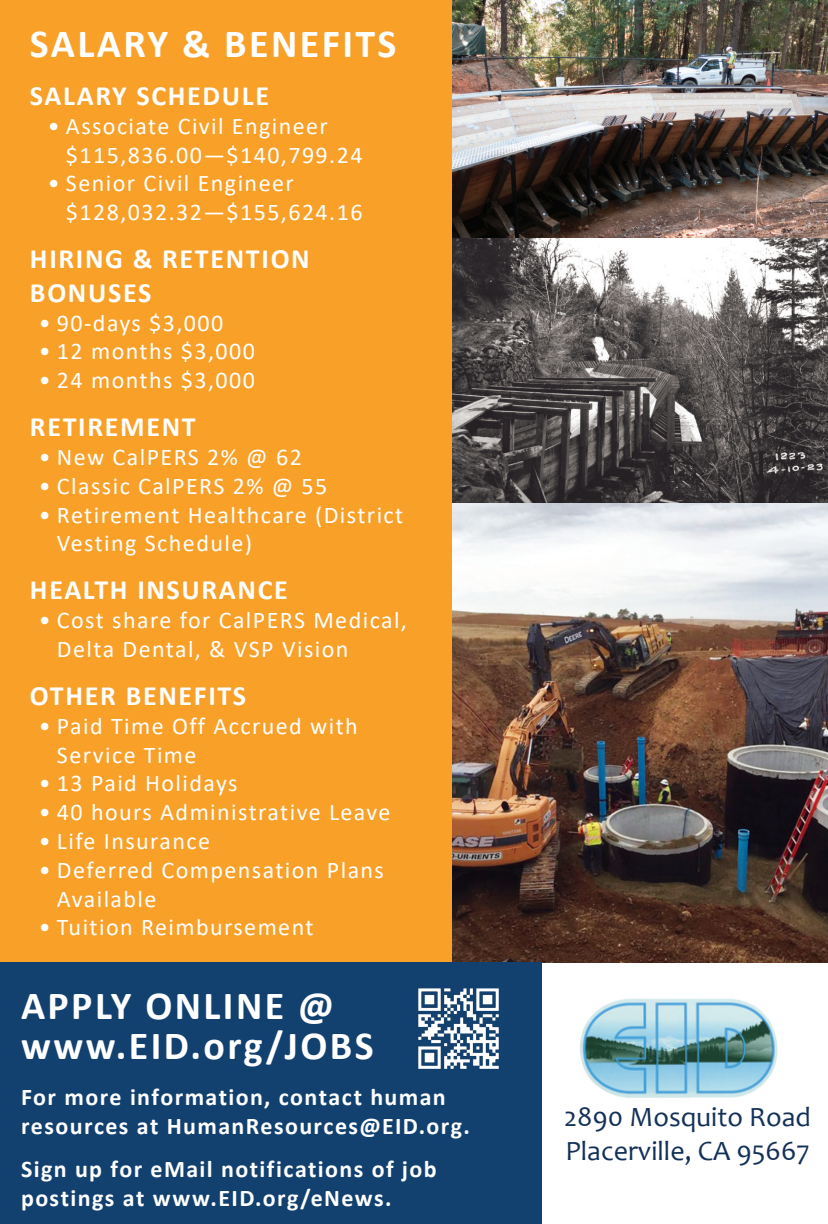
<style>
.page{position:relative;width:828px;height:1224px;background:#fff}
.page>*{position:absolute;margin:0;border:0;box-sizing:border-box;transform-origin:0 0}
.t1{font:700 40px "Calibri";letter-spacing:.06em;color:#fff}
.t2{font:700 28px/33.6px "Calibri";letter-spacing:.06em;color:#fff}
.t3{font:28px "Candara";color:#133158}
.t4{font:24px/28.8px "Calibri";letter-spacing:.06em;color:#fff}
.t5{font:700 24px/28.8px "Calibri";letter-spacing:.06em;color:#fff}
</style>
<div class="page">
<div style="left:0;top:0;width:452px;height:1004px;background:#f9a029"></div>
<img style="left:580px;top:998px;width:198px;height:100px">
<img style="left:452px;top:0;width:376px;height:962px">
<div style="left:0;top:962px;width:541px;height:262px;background:#124170"></div>
<img style="left:418px;top:988px;width:81px;height:81px">
<p class="t1" style="left:30px;top:15px;width:368px">SALARY &amp; BENEFITS</p>
<p class="t2" style="left:30px;top:79px;width:241px">SALARY SCHEDULE</p>
<p class="t4" style="left:66px;top:111px;width:298px;text-indent:-18px">• Associate Civil Engineer $115,836.00—$140,799.24</p>
<p class="t4" style="left:66px;top:168px;width:298px;text-indent:-18px">• Senior Civil Engineer $128,032.32—$155,624.16</p>
<p class="t2" style="left:30px;top:242px;width:281px">HIRING &amp; RETENTION<br>BONUSES</p>
<p class="t4" style="left:39px;top:308px;width:186px">• 90-days $3,000</p>
<p class="t4" style="left:39px;top:336px;width:217px">• 12 months $3,000</p>
<p class="t4" style="left:39px;top:365px;width:217px">• 24 months $3,000</p>
<p class="t2" style="left:30px;top:410px;width:167px">RETIREMENT</p>
<p class="t4" style="left:39px;top:442px;width:264px">• New CalPERS 2% @ 62</p>
<p class="t4" style="left:39px;top:471px;width:290px">• Classic CalPERS 2% @ 55</p>
<p class="t4" style="left:57px;top:500px;width:348px;text-indent:-18px">• Retirement Healthcare (District<br>Vesting Schedule)</p>
<p class="t2" style="left:30px;top:573px;width:259px">HEALTH INSURANCE</p>
<p class="t4" style="left:57px;top:605px;width:351px;text-indent:-18px">• Cost share for CalPERS Medical,<br>Delta Dental, &amp; VSP Vision</p>
<p class="t2" style="left:30px;top:679px;width:218px">OTHER BENEFITS</p>
<p class="t4" style="left:57px;top:711px;width:302px;text-indent:-18px">• Paid Time Off Accrued with<br>Service Time</p>
<p class="t4" style="left:39px;top:768px;width:200px">• 13 Paid Holidays</p>
<p class="t4" style="left:39px;top:797px;width:353px">• 40 hours Administrative Leave</p>
<p class="t4" style="left:39px;top:826px;width:173px">• Life Insurance</p>
<p class="t4" style="left:57px;top:855px;width:329px;text-indent:-18px">• Deferred Compensation Plans<br>Available</p>
<p class="t4" style="left:39px;top:912px;width:276px">• Tuition Reimbursement</p>
<p class="t1" style="left:21px;top:978px;width:315px">APPLY ONLINE @</p>
<p class="t1" style="left:21px;top:1018px;width:354px">www.EID.org/JOBS</p>
<p class="t5" style="left:21px;top:1082px;width:450px">For more information, contact human resources at HumanResources@EID.org.</p>
<p class="t5" style="left:21px;top:1154px;width:417px">Sign up for eMail notifications of job postings at www.EID.org/eNews.</p>
<p class="t3" style="left:564px;top:1100px;width:248px">2890 Mosquito Road</p>
<p class="t3" style="left:565px;top:1133px;width:246px">Placerville, CA 95667</p>
</div>
